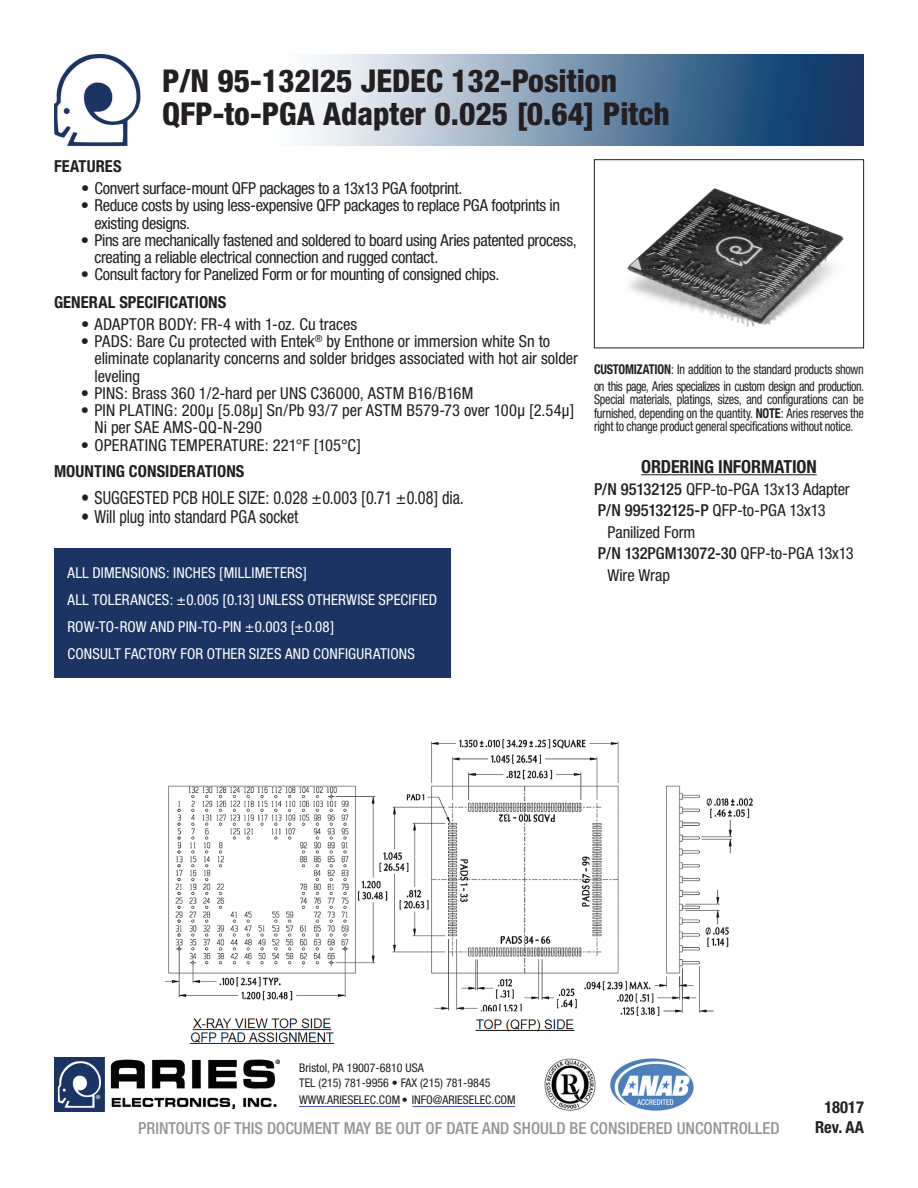
<style>
.page{position:relative;width:918px;height:1188px;background:#fff}
.page>*{position:absolute;margin:0;border:0;box-sizing:border-box;transform-origin:0 0}
.headline{font:800 condensed 31.5px "Helvetica Neue";color:#231f20}
.body{font:condensed 18px "Helvetica Neue";letter-spacing:.005em;color:#231f20;scale:.9 1}
.body-2{font:700 condensed 18px "Helvetica Neue";letter-spacing:-.01em;color:#231f20}
.body-3{font:condensed 16.5px/17.2px "Helvetica Neue";letter-spacing:-.01em;color:#231f20}
.body-4{font:condensed 16.5px/17.2px "Helvetica Neue";letter-spacing:.01em;color:#231f20}
.t1{font:500 condensed 16.5px "Helvetica Neue";color:#939598}
.body-5{font:700 condensed 16.5px "Helvetica Neue";letter-spacing:.005em;color:#231f20}
.body-6{font:condensed 15px "Helvetica Neue";letter-spacing:.01em;color:#fff}
.body-7{font:condensed 13.5px/13.5px "Helvetica Neue";letter-spacing:-.025em;color:#231f20;scale:.9 1}
.t2{font:condensed 12px "Helvetica Neue";color:#231f20}
.s1{font-weight:700}
.s2{font-weight:500}
</style>
<div class="page">
<img style="left:54px;top:1057px;width:225px;height:54px">
<img style="left:544px;top:1058px;width:52px;height:53px">
<img style="left:610px;top:1058px;width:84px;height:53px">
<hr style="left:299px;top:1106px;width:101px;height:1px;background:#3a53a3">
<hr style="left:413px;top:1106px;width:102px;height:1px;background:#3a53a3">
<img style="left:54px;top:54px;width:810px;height:92px">
<div style="left:594px;top:159px;width:270px;height:189px;border:1px solid #231f20"></div>
<hr style="left:641px;top:474px;width:176px;height:1px;background:#231f20">
<img style="left:165px;top:740px;width:588px;height:303px">
<img style="left:627px;top:188px;width:217px;height:139px">
<div style="left:54px;top:548px;width:397px;height:130px;background:#1b3463"></div>
<p class="headline" style="left:162px;top:61px;width:457px">P/N 95-132I25 JEDEC 132-Position</p>
<p class="headline" style="left:162px;top:94px;width:510px">QFP-to-PGA Adapter 0.025 [0.64] Pitch</p>
<p class="body-5" style="left:54px;top:156px;width:69px">FEATURES</p>
<p class="body-3" style="left:81px;top:179px;width:383px">• Convert surface-mount QFP packages to a 13x13 PGA footprint.</p>
<p class="body-3" style="left:94px;top:197px;width:467px;text-indent:-14px">• Reduce costs by using less-expensive QFP packages to replace PGA footprints in existing designs.</p>
<p class="body-3" style="left:94px;top:231px;width:484px;text-indent:-14px">• Pins are mechanically fastened and soldered to board using Aries patented process, creating a reliable electrical connection and rugged contact.</p>
<p class="body-3" style="left:81px;top:266px;width:420px">• Consult factory for Panelized Form or for mounting of consigned chips.</p>
<p class="body-5" style="left:54px;top:292px;width:174px">GENERAL SPECIFICATIONS</p>
<p class="body-3" style="left:81px;top:315px;width:278px">• ADAPTOR BODY: FR-4 with 1-oz. Cu traces</p>
<p class="body-3" style="left:94px;top:332px;width:485px;text-indent:-14px">• PADS: Bare Cu protected with Entek<sup>®</sup> by Enthone or immersion white Sn to eliminate coplanarity concerns and solder bridges associated with hot air solder leveling</p>
<p class="body-4" style="left:81px;top:384px;width:394px">• PINS: Brass 360 1/2-hard per UNS C36000, ASTM B16/B16M</p>
<p class="body-4" style="left:94px;top:401px;width:481px;text-indent:-14px">• PIN PLATING: 200µ [5.08µ] Sn/Pb 93/7 per ASTM B579-73 over 100µ [2.54µ]<br>Ni per SAE AMS-QQ-N-290</p>
<p class="body-4" style="left:81px;top:436px;width:282px">• OPERATING TEMPERATURE: 221°F [105°C]</p>
<p class="body-5" style="left:54px;top:461px;width:192px">MOUNTING CONSIDERATIONS</p>
<p class="body" style="left:81px;top:487px;width:427px">• SUGGESTED PCB HOLE SIZE: 0.028 ±0.003 [0.71 ±0.08] dia.</p>
<p class="body" style="left:81px;top:507px;width:243px">• Will plug into standard PGA socket</p>
<p class="body-6" style="left:68px;top:564px;width:241px">ALL DIMENSIONS: INCHES [MILLIMETERS]</p>
<p class="body-6" style="left:68px;top:591px;width:371px">ALL TOLERANCES: ±0.005 [0.13] UNLESS OTHERWISE SPECIFIED</p>
<p class="body-6" style="left:68px;top:618px;width:268px">ROW-TO-ROW AND PIN-TO-PIN ±0.003 [±0.08]</p>
<p class="body-6" style="left:68px;top:645px;width:349px">CONSULT FACTORY FOR OTHER SIZES AND CONFIGURATIONS</p>
<p class="body-7" style="left:594px;top:361px;width:302px;line-height:16.5px"><span class="s1">CUSTOMIZATION</span>: In addition to the standard products shown on this page, Aries specializes in custom design and production.</p>
<p class="body-7" style="left:594px;top:393px;width:301px;text-align:justify">Special materials, platings, sizes, and configurations can be furnished, depending on the quantity. <span class="s1">NOTE</span>: Aries reserves the right to change product general specifications without notice.</p>
<p class="body-2" style="left:641px;top:456px;width:177px">ORDERING INFORMATION</p>
<p class="body-3" style="left:594px;top:480px;width:257px"><span class="s2">P/N 95132125</span> QFP-to-PGA 13x13 Adapter</p>
<p class="body-3" style="left:608px;top:499px;width:220px;line-height:21.6px;text-indent:-10px"><span class="s2">P/N 995132125-P</span> QFP-to-PGA 13x13<br>Panilized Form</p>
<p class="body-3" style="left:608px;top:543px;width:248px;line-height:21.6px;text-indent:-10px"><span class="s2">P/N 132PGM13072-30</span> QFP-to-PGA 13x13<br>Wire Wrap</p>
<p class="t2" style="left:299px;top:1061px;width:126px">Bristol, PA 19007-6810 USA</p>
<p class="t2" style="left:299px;top:1076px;width:193px">TEL (215) 781-9956 • FAX (215) 781-9845</p>
<p class="t1" style="left:138px;top:1118px;width:643px">PRINTOUTS OF THIS DOCUMENT MAY BE OUT OF DATE AND SHOULD BE CONSIDERED UNCONTROLLED</p>
<p class="t2" style="left:299px;top:1093px;width:218px">WWW.ARIESELEC.COM• INFO@ARIESELEC.COM</p>
<p class="body-5" style="left:824px;top:1097px;width:41px">18017</p>
<p class="body-5" style="left:815px;top:1117px;width:50px">Rev. AA</p>
</div>
